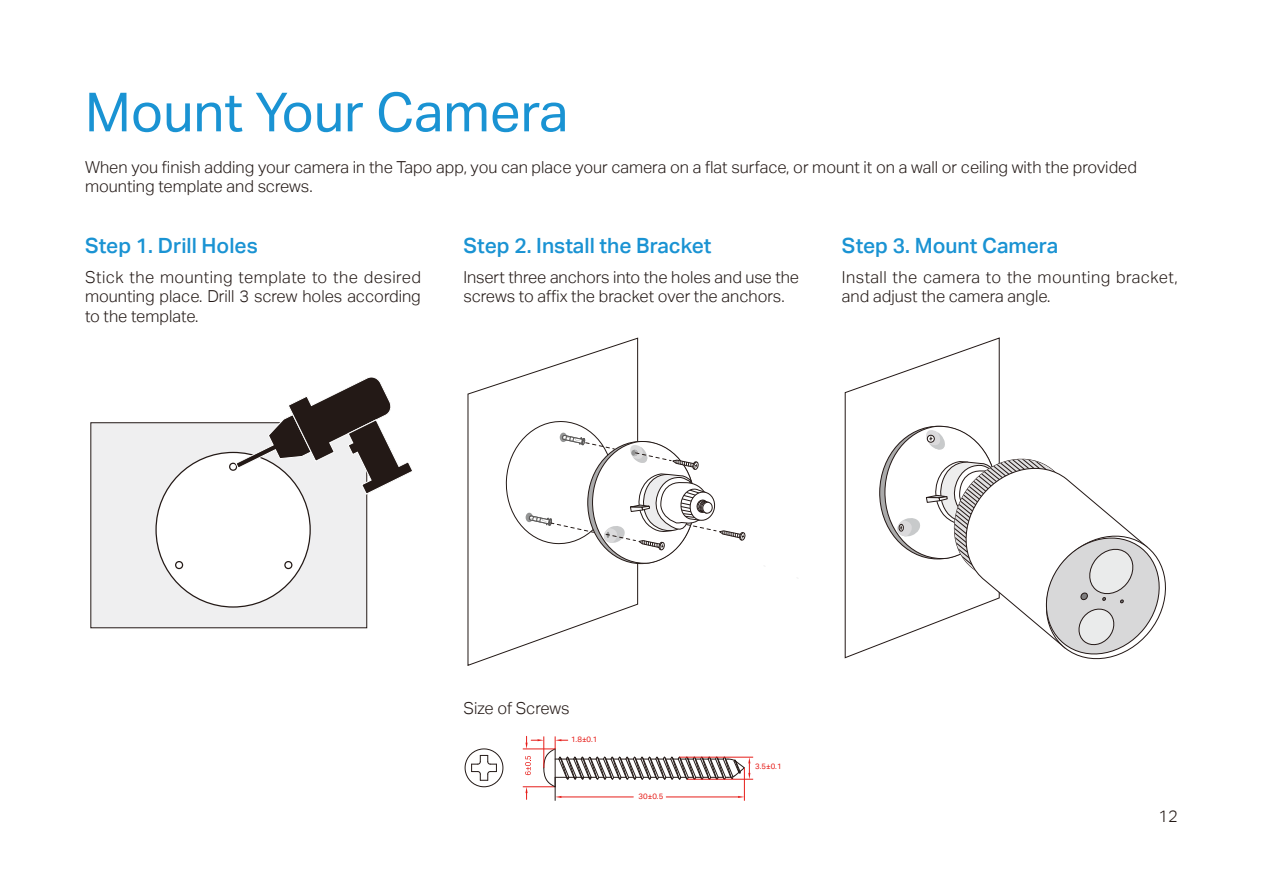
<style>
.page{position:relative;width:1263px;height:893px;background:#fff}
.page>*{position:absolute;margin:0;border:0;box-sizing:border-box;transform-origin:0 0}
.t1{font:54px "TP Link Aktiv Regular";color:#1a93d3}
.t2{font:21px "TP Link Aktiv Medium";color:#1a93d3}
.t3{font:16.5px/19.8px "TP Link Aktiv Light";color:#231916}
.t4{font:16.5px/19.8px "TP Link Aktiv Light";letter-spacing:.025em;color:#231916}
.t5{font:7.8px "TP Link Aktiv Regular";color:#e61d19}
</style>
<div class="page">
<svg style="left:467px;top:338px;width:171px;height:328px"></svg>
<svg style="left:504px;top:420px;width:241px;height:144px"></svg>
<div style="left:91px;top:423px;width:276px;height:205px;background:#efeff0"></div>
<div style="left:91px;top:422px;width:276px;height:206px;border:1px solid #231916"></div>
<div style="left:156px;top:452px;width:154px;height:155px;background:#fff;border-radius:50%"></div>
<svg style="left:284px;top:561px;width:9px;height:9px"></svg>
<svg style="left:175px;top:561px;width:9px;height:9px"></svg>
<svg style="left:229px;top:377px;width:183px;height:118px"></svg>
<svg style="left:845px;top:337px;width:155px;height:321px"></svg>
<svg style="left:879px;top:425px;width:287px;height:235px"></svg>
<hr style="left:523px;top:749px;width:32px;height:1px;background:#e61d19">
<hr style="left:523px;top:786px;width:32px;height:1px;background:#e61d19">
<svg style="left:465px;top:749px;width:38px;height:38px"></svg>
<hr style="left:679px;top:757px;width:74px;height:1px;background:#e61d19">
<hr style="left:687px;top:779px;width:66px;height:1px;background:#e61d19">
<svg style="left:525px;top:736px;width:225px;height:65px"></svg>
<h1 class="t1" style="left:85px;top:81px;width:485px">Mount Your Camera</h1>
<p class="t3" style="left:85px;top:157px;width:1053px">When you finish adding your camera in the Tapo app, you can place your camera on a flat surface, or mount it on a wall or ceiling with the provided mounting template and screws.</p>
<p class="t2" style="left:85px;top:233px;width:174px">Step 1. Drill Holes</p>
<p class="t3" style="left:85px;top:267px;width:337px;text-align:justify">Stick the mounting template to the desired mounting place. Drill 3 screw holes according to the template.</p>
<p class="t2" style="left:463px;top:233px;width:249px">Step 2. Install the Bracket</p>
<p class="t3" style="left:463px;top:267px;width:337px">Insert three anchors into the holes and use the screws to affix the bracket over the anchors.</p>
<p class="t2" style="left:842px;top:233px;width:218px">Step 3. Mount Camera</p>
<p class="t4" style="left:842px;top:267px;width:337px">Install the camera to the mounting bracket, and adjust the camera angle.</p>
<p class="t3" style="left:463px;top:698px;width:108px">Size of Screws</p>
<p class="t5" style="left:571px;top:735px;width:28px">1.8±0.1</p>
<p class="t5" style="left:638px;top:792px;width:26px">30±0.5</p>
<p class="t5" style="left:755px;top:762px;width:28px">3.5±0.1</p>
<p class="t3" style="left:1158px;top:806px;width:21px">12</p>
</div>
